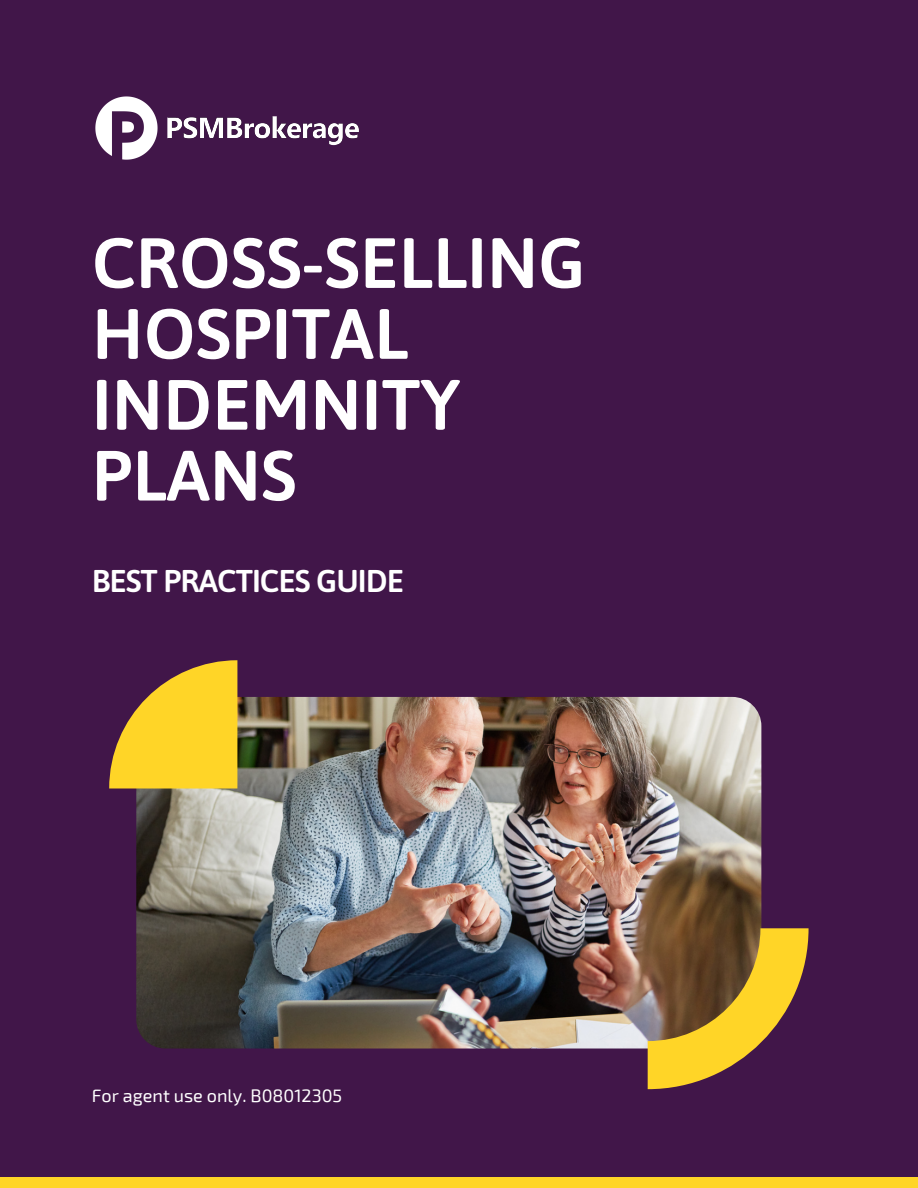
<style>
.page{position:relative;width:918px;height:1188px;background:#411649}
.page>*{position:absolute;margin:0;border:0;box-sizing:border-box;transform-origin:0 0}
.t1{font:600 70.95px "Asap";color:#fff}
.t2{font:600 31.5px "Asap";letter-spacing:-.03em;color:#fff}
.t3{font:18px "Exo 2";color:#fff}
</style>
<div class="page">
<img style="left:136px;top:697px;width:625px;height:352px;border-radius:29px">
<svg style="left:109px;top:660px;width:128px;height:129px"></svg>
<svg style="left:648px;top:928px;width:161px;height:161px"></svg>
<img style="left:95px;top:96px;width:264px;height:64px">
<div style="left:0;top:1177px;width:918px;height:11px;background:#ffd527"></div>
<p class="t1" style="left:92px;top:222px;width:495px">CROSS-SELLING</p>
<p class="t1" style="left:92px;top:293px;width:318px">HOSPITAL</p>
<p class="t1" style="left:92px;top:363px;width:370px">INDEMNITY</p>
<p class="t1" style="left:92px;top:434px;width:206px">PLANS</p>
<p class="t2" style="left:92px;top:563px;width:314px">BEST PRACTICES GUIDE</p>
<p class="t3" style="left:92px;top:1084px;width:252px">For agent use only. B08012305</p>
</div>
